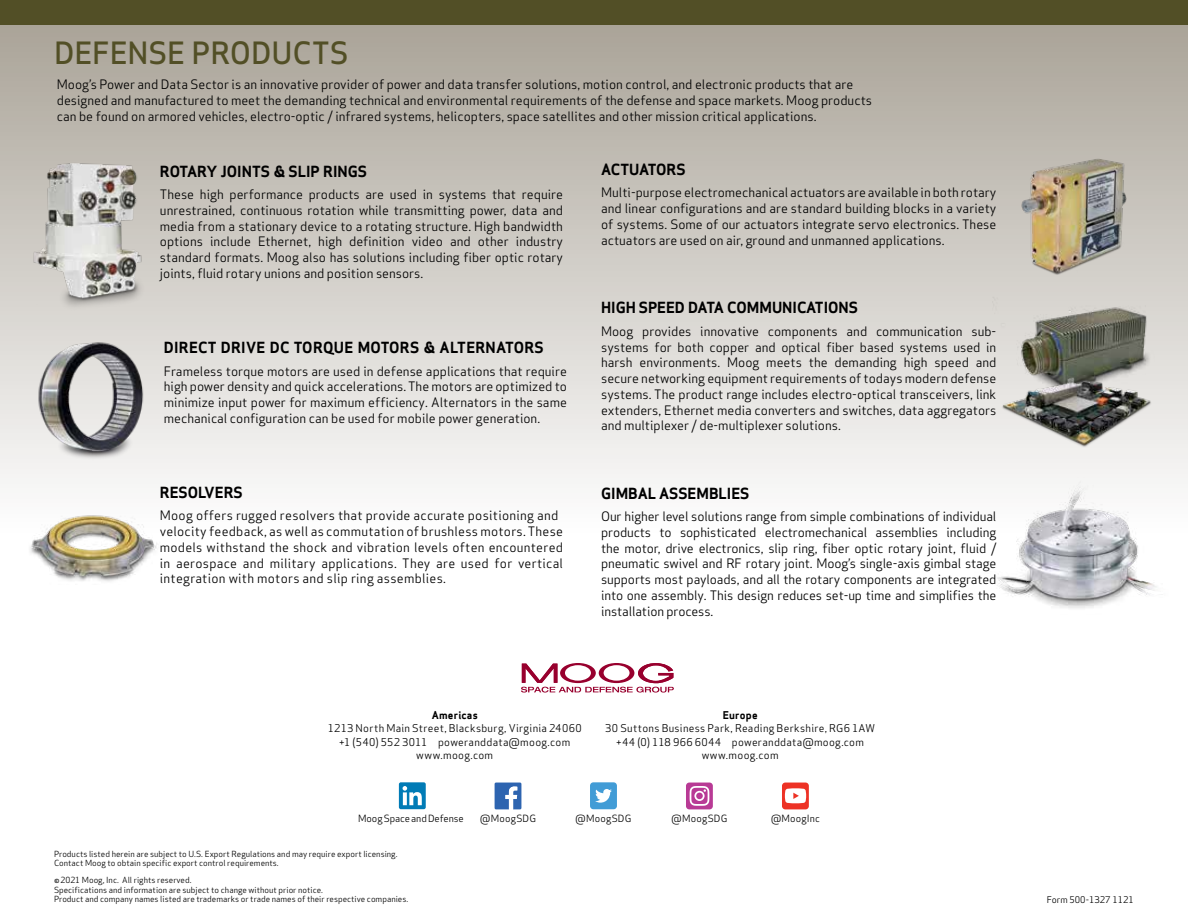
<style>
.page{position:relative;width:1188px;height:918px;background:#fff}
.page>*{position:absolute;margin:0;border:0;box-sizing:border-box;transform-origin:0 0}
.t1{font:500 30px "Apex Sans";letter-spacing:-.005em;color:#524f26}
.t2{font:700 15px "Apex Sans";color:#000}
.t3{font:700 15px "Apex Sans";letter-spacing:.02em;color:#000}
.t4{font:12.75px/15.8px "Apex Sans";color:#000;text-align:justify}
.t5{font:12.75px/15.8px "Apex Sans";letter-spacing:.02em;color:#000}
.t6{font:10.5px/13.5px "Apex Sans";letter-spacing:.025em;color:#000;text-align:center}
.t7{font:700 10.5px "Apex Sans";letter-spacing:.025em;color:#000}
.t8{font:9.75px "Apex Sans";letter-spacing:.02em;color:#000}
.t9{font:9.75px "Apex Sans";letter-spacing:-.01em;color:#000}
.t10{font:9px "Apex Sans";color:#000}
.t11{font:8.25px/9.9px "Apex Sans";color:#000}
</style>
<div class="page">
<div style="left:0;top:0;width:1188px;height:761px;background:linear-gradient(to bottom,#afa99e,#fff)"></div>
<img style="left:25px;top:509px;width:141px;height:77px">
<img style="left:33px;top:338px;width:119px;height:138px">
<img style="left:975px;top:478px;width:198px;height:140px">
<img style="left:992px;top:291px;width:176px;height:119px">
<img style="left:992px;top:369px;width:173px;height:84px">
<div style="left:0;top:0;width:1188px;height:25px;background:#524f26"></div>
<svg style="left:521px;top:663px;width:153px;height:30px"></svg>
<svg style="left:495px;top:783px;width:26px;height:26px"></svg>
<div style="left:686px;top:783px;width:27px;height:26px;background:#b83a95;border-radius:3px"></div>
<svg style="left:690px;top:786px;width:19px;height:20px"></svg>
<div style="left:399px;top:782px;width:27px;height:27px;background:#017bb6;border-radius:2px"></div>
<svg style="left:403px;top:786px;width:19px;height:19px"></svg>
<div style="left:590px;top:782px;width:27px;height:27px;background:#429cd6;border-radius:3px"></div>
<svg style="left:595px;top:789px;width:17px;height:14px"></svg>
<div style="left:782px;top:783px;width:27px;height:26px;background:#ed3225;border-radius:3px"></div>
<svg style="left:785px;top:788px;width:21px;height:15px"></svg>
<img style="left:31px;top:159px;width:118px;height:161px">
<img style="left:1021px;top:158px;width:106px;height:118px">
<h1 class="t1" style="left:54px;top:26px;width:296px">DEFENSE PRODUCTS</h1>
<p class="t4" style="left:57px;top:76px;width:817px;text-align:left">Moog’s Power and Data Sector is an innovative provider of power and data transfer solutions, motion control, and electronic products that are designed and manufactured to meet the demanding technical and environmental requirements of the defense and space markets. Moog products can be found on armored vehicles, electro-optic / infrared systems, helicopters, space satellites and other mission critical applications.</p>
<p class="t2" style="left:160px;top:161px;width:209px">ROTARY JOINTS &amp; SLIP RINGS</p>
<p class="t4" style="left:160px;top:185px;width:405px">These high performance products are used in systems that require unrestrained, continuous rotation while transmitting power, data and media from a stationary device to a rotating structure. High bandwidth options include Ethernet, high definition video and other industry standard formats. Moog also has solutions including fiber optic rotary joints, fluid rotary unions and position sensors.</p>
<p class="t3" style="left:164px;top:338px;width:382px">DIRECT DRIVE DC TORQUE MOTORS &amp; ALTERNATORS</p>
<p class="t4" style="left:164px;top:362px;width:405px">Frameless torque motors are used in defense applications that require high power density and quick accelerations. The motors are optimized to minimize input power for maximum efficiency. Alternators in the same mechanical configuration can be used for mobile power generation.</p>
<p class="t2" style="left:160px;top:483px;width:84px">RESOLVERS</p>
<p class="t5" style="left:160px;top:507px;width:405px">Moog offers rugged resolvers that provide accurate positioning and velocity feedback, as well as commutation of brushless motors. These models withstand the shock and vibration levels often encountered in aerospace and military applications. They are used for vertical integration with motors and slip ring assemblies.</p>
<p class="t2" style="left:601px;top:160px;width:86px">ACTUATORS</p>
<p class="t4" style="left:601px;top:184px;width:397px">Multi-purpose electromechanical actuators are available in both rotary and linear configurations and are standard building blocks in a variety of systems. Some of our actuators integrate servo electronics. These actuators are used on air, ground and unmanned applications.</p>
<p class="t2" style="left:601px;top:298px;width:259px">HIGH SPEED DATA COMMUNICATIONS</p>
<p class="t4" style="left:601px;top:322px;width:397px">Moog provides innovative components and communication sub&shy;systems for both copper and optical fiber based systems used in harsh environments. Moog meets the demanding high speed and secure networking equipment requirements of todays modern defense systems. The product range includes electro-optical transceivers, link extenders, Ethernet media converters and switches, data aggregators and multiplexer / de-multiplexer solutions.</p>
<p class="t2" style="left:601px;top:483px;width:150px">GIMBAL ASSEMBLIES</p>
<p class="t4" style="left:601px;top:507px;width:397px">Our higher level solutions range from simple combinations of individual products to sophisticated electromechanical assemblies including the motor, drive electronics, slip ring, fiber optic rotary joint, fluid / pneumatic swivel and RF rotary joint. Moog’s single-axis gimbal stage supports most payloads, and all the rotary components are integrated into one assembly. This design reduces set-up time and simplifies the installation process.</p>
<p class="t7" style="left:432px;top:708px;width:48px">Americas</p>
<p class="t6" style="left:328px;top:721px;width:255px">1213 North Main Street, Blacksburg, Virginia 24060 +1 (540) 552 3011 poweranddata@moog.com www.moog.com</p>
<p class="t7" style="left:723px;top:708px;width:36px">Europe</p>
<p class="t6" style="left:605px;top:721px;width:271px">30 Suttons Business Park, Reading Berkshire, RG6 1AW +44 (0) 118 966 6044 poweranddata@moog.com www.moog.com</p>
<p class="t9" style="left:358px;top:811px;width:107px">Moog Space and Defense</p>
<p class="t8" style="left:480px;top:811px;width:57px">@MoogSDG</p>
<p class="t8" style="left:576px;top:811px;width:57px">@MoogSDG</p>
<p class="t8" style="left:672px;top:811px;width:57px">@MoogSDG</p>
<p class="t8" style="left:771px;top:811px;width:51px">@MoogInc</p>
<p class="t11" style="left:54px;top:849px;width:345px;line-height:9px">Products listed herein are subject to U.S. Export Regulations and may require export licensing.<br>Contact Moog to obtain specific export control requirements.</p>
<p class="t11" style="left:54px;top:875px;width:271px">©2021 Moog, Inc. All rights reserved.<br>Specifications and information are subject to change without prior notice.</p>
<p class="t11" style="left:54px;top:893px;width:356px">Product and company names listed are trademarks or trade names of their respective companies.</p>
<p class="t10" style="left:1047px;top:892px;width:89px">Form 500-1327 1121</p>
</div>
